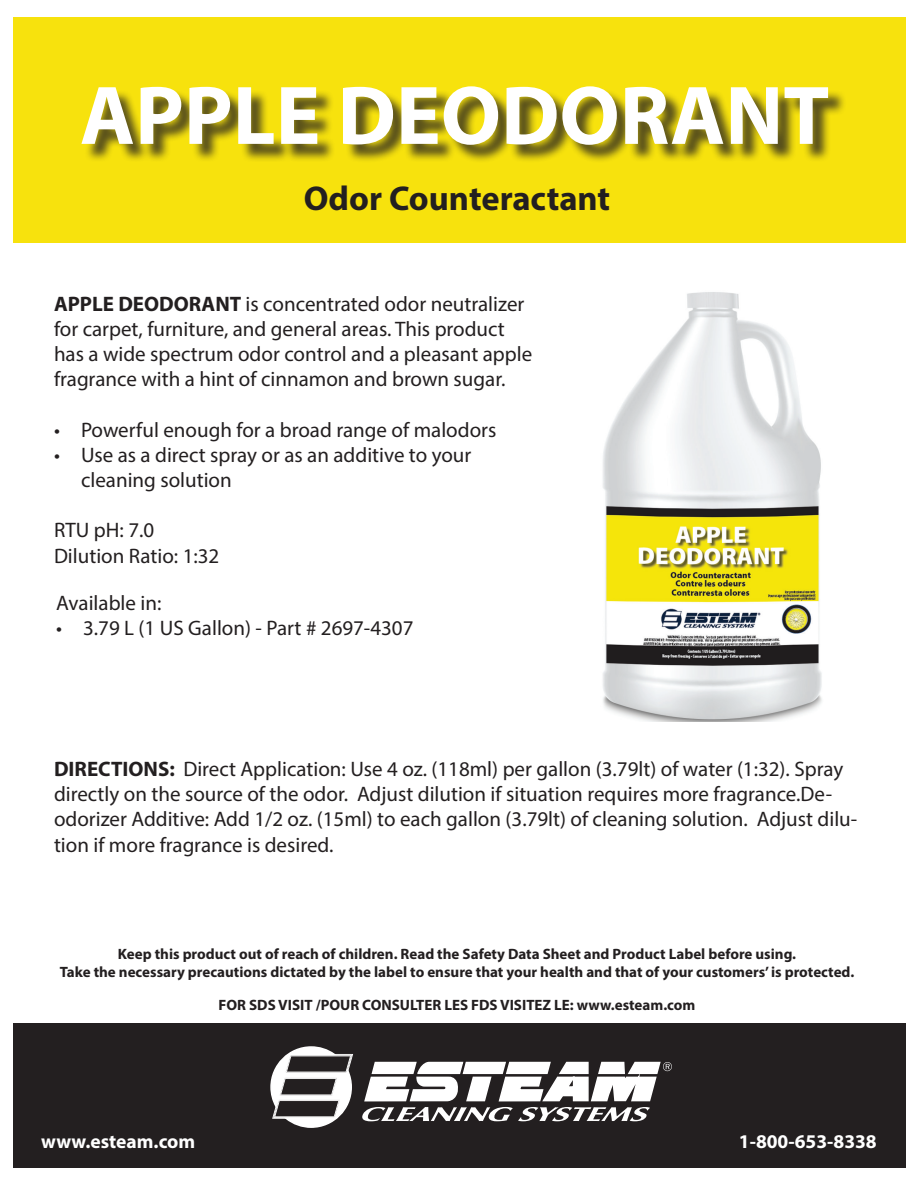
<style>
.page{position:relative;width:918px;height:1188px;background:#fff}
.page>*{position:absolute;margin:0;border:0;box-sizing:border-box;transform-origin:0 0}
.t1{font:700 84px "Myriad Pro";color:#fff}
.t2{font:700 34.5px "Myriad Pro";color:#231f20}
.t3{font:21px/25.2px "Myriad Pro";color:#231f20}
.t4{font:700 19.5px "Myriad Pro";color:#fff}
.t5{font:700 15px/18px "Myriad Pro";color:#231f20;text-align:center}
.s1{font-weight:700}
</style>
<div class="page">
<div style="left:14px;top:1024px;width:892px;height:144px;background:#231f20"></div>
<div style="left:14px;top:17px;width:892px;height:226px;background:#f7e20d"></div>
<svg style="left:362px;top:1061px;width:310px;height:60px"></svg>
<svg style="left:270px;top:1046px;width:83px;height:82px"></svg>
<div style="left:84px;top:88px;width:763px;height:75px;background:#231f20;opacity:.75"></div>
<img style="left:603px;top:292px;width:219px;height:430px">
<h1 class="t1" style="left:80px;top:61px;width:751px">APPLE DEODORANT</h1>
<h2 class="t2" style="left:304px;top:176px;width:308px">Odor Counteractant</h2>
<p class="t3" style="left:54px;top:291px;width:480px"><span class="s1">APPLE DEODORANT</span> is concentrated odor neutralizer for carpet, furniture, and general areas. This product has a wide spectrum odor control and a pleasant apple fragrance with a hint of cinnamon and brown sugar.</p>
<p class="t3" style="left:54px;top:417px;width:444px">• Powerful enough for a broad range of malodors</p>
<p class="t3" style="left:81px;top:442px;width:392px;text-indent:-27px">• Use as a direct spray or as an additive to your cleaning solution</p>
<p class="t3" style="left:54px;top:517px;width:167px">RTU pH: 7.0<br>Dilution Ratio: 1:32</p>
<p class="t3" style="left:56px;top:590px;width:107px">Available in:</p>
<p class="t3" style="left:56px;top:615px;width:359px">• 3.79 L (1 US Gallon) - Part # 2697-4307</p>
<p class="t3" style="left:54px;top:756px;width:805px"><span class="s1">DIRECTIONS:</span> Direct Application: Use 4 oz. (118ml) per gallon (3.79lt) of water (1:32). Spray directly on the source of the odor. Adjust dilution if situation requires more fragrance.De&shy;odorizer Additive: Add 1/2 oz. (15ml) to each gallon (3.79lt) of cleaning solution. Adjust dilu&shy;tion if more fragrance is desired.</p>
<p class="t5" style="left:60px;top:945px;width:796px">Keep this product out of reach of children. Read the Safety Data Sheet and Product Label before using.<br>Take the necessary precautions dictated by the label to ensure that your health and that of your customers’ is protected.</p>
<p class="t5" style="left:219px;top:996px;width:478px">FOR SDS VISIT /POUR CONSULTER LES FDS VISITEZ LE: www.esteam.com</p>
<p class="t4" style="left:41px;top:1129px;width:156px">www.esteam.com</p>
<p class="t4" style="left:739px;top:1129px;width:139px">1-800-653-8338</p>
</div>
